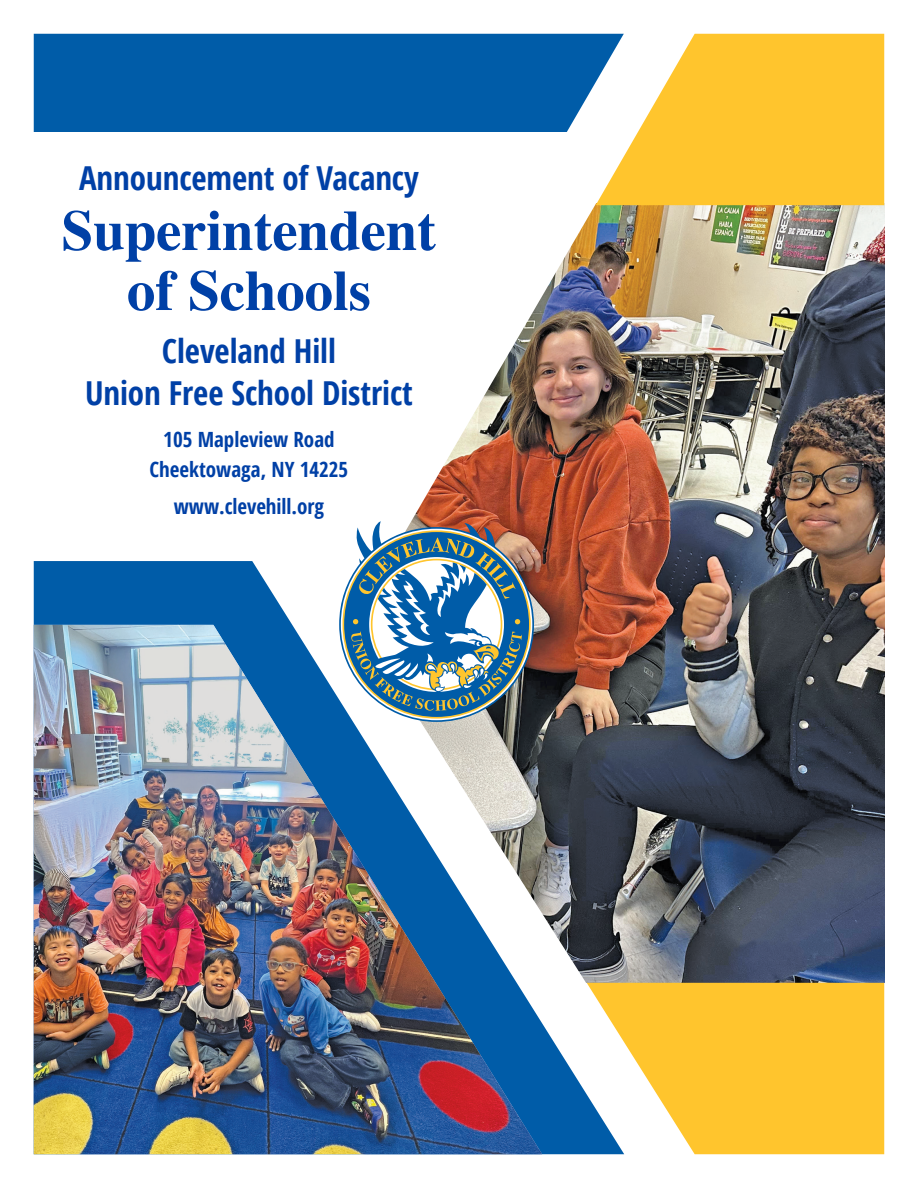
<style>
.page{position:relative;width:918px;height:1188px;background:#fff}
.page>*{position:absolute;margin:0;border:0;box-sizing:border-box;transform-origin:0 0}
.text_tabs{font:700 57px/60px "Times";letter-spacing:-.005em;color:#0040a6;text-align:center}
.text_tabs-2{font:700 condensed 33px/42px "Open Sans";letter-spacing:-.005em;color:#0040a6;text-align:center}
.main_heading{font:700 condensed 33px "Open Sans";letter-spacing:-.005em;color:#0040a6}
.text{font:700 condensed 21px/30px "Open Sans";color:#0040a6;text-align:center}
.text_tabs-3{font:700 condensed 21px "Open Sans";letter-spacing:-.005em;color:#0040a6}
</style>
<div class="page">
<img style="left:695px;top:205px;width:189px;height:778px">
<img style="left:411px;top:203px;width:284px;height:780px">
<svg style="left:596px;top:34px;width:288px;height:171px;fill:#ffc52d"></svg>
<svg style="left:624px;top:983px;width:260px;height:171px;fill:#ffc52d"></svg>
<div style="left:34px;top:34px;width:590px;height:98px;background:#005ca8"></div>
<svg style="left:34px;top:561px;width:590px;height:593px"></svg>
<img style="left:34px;top:625px;width:508px;height:529px">
<svg style="left:339px;top:521px;width:195px;height:201px"></svg>
<h1 class="main_heading" style="left:79px;top:155px;width:341px">Announcement of Vacancy</h1>
<p class="text_tabs" style="left:62px;top:195px;width:376px">Superintendent of Schools</p>
<p class="text_tabs-2" style="left:85px;top:330px;width:329px">Cleveland Hill<br>Union Free School District</p>
<h1 class="text" style="left:150px;top:424px;width:200px">105 Mapleview Road<br>Cheektowaga, NY 14225</h1>
<p class="text_tabs-3" style="left:174px;top:492px;width:152px">www.clevehill.org</p>
</div>
